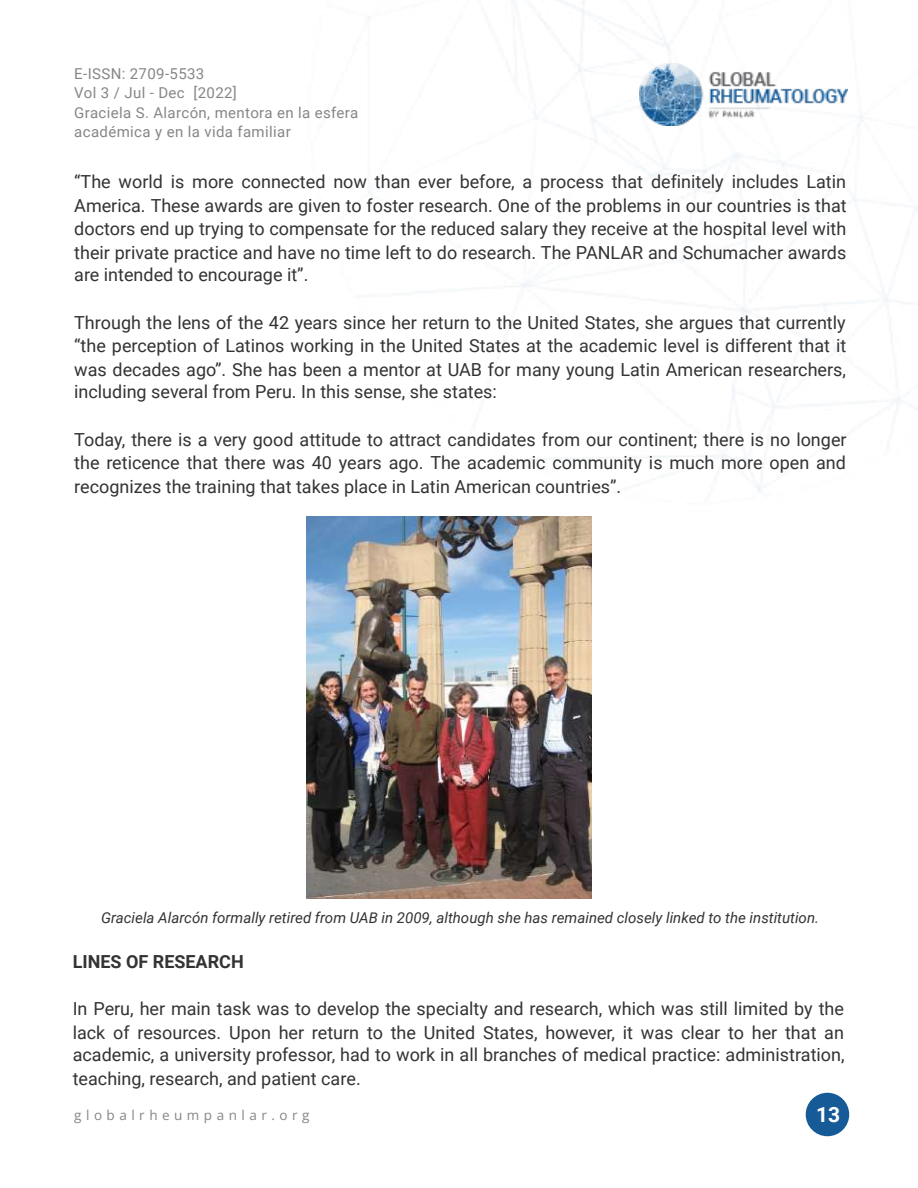
<style>
.page{position:relative;width:918px;height:1188px;background:#fff}
.page>*{position:absolute;margin:0;border:0;box-sizing:border-box;transform-origin:0 0}
.t1{font:700 21px "Roboto";color:#fff}
.t2{font:18px/23.2px "Roboto";color:#333;text-align:justify}
.t3{font:700 18px "Roboto";color:#333}
.t4{font:italic 15px "Roboto";color:#333}
.t5{font:15px/19.6px "Roboto";letter-spacing:.025em;color:#868686}
.t6{font:13.6px "Open Sans";letter-spacing:.335em;color:#868686}
</style>
<div class="page">
<img style="left:306px;top:0;width:612px;height:559px">
<img style="left:639px;top:64px;width:209px;height:61px">
<div style="left:806px;top:1093px;width:43px;height:43px;background:#165b97;border-radius:50%"></div>
<img style="left:307px;top:516px;width:285px;height:383px">
<p class="t5" style="left:74px;top:64px;width:285px">E-ISSN: 2709-5533<br>Vol 3 / Jul - Dec [2022]<br>Graciela S. Alarcón, mentora en la esfera académica y en la vida familiar</p>
<p class="t2" style="left:74px;top:171px;width:774px">“The world is more connected now than ever before, a process that definitely includes Latin America. These awards are given to foster research. One of the problems in our countries is that doctors end up trying to compensate for the reduced salary they receive at the hospital level with their private practice and have no time left to do research. The PANLAR and Schumacher awards are intended to encourage it”.</p>
<p class="t2" style="left:74px;top:312px;width:773px">Through the lens of the 42 years since her return to the United States, she argues that currently “the perception of Latinos working in the United States at the academic level is different that it was decades ago”. She has been a mentor at UAB for many young Latin American researchers, including several from Peru. In this sense, she states:</p>
<p class="t2" style="left:74px;top:429px;width:774px">Today, there is a very good attitude to attract candidates from our continent; there is no longer the reticence that there was 40 years ago. The academic community is much more open and recognizes the training that takes place in Latin American countries”.</p>
<p class="t4" style="left:101px;top:909px;width:719px">Graciela Alarcón formally retired from UAB in 2009, although she has remained closely linked to the institution.</p>
<p class="t3" style="left:73px;top:952px;width:172px">LINES OF RESEARCH</p>
<p class="t2" style="left:73px;top:997px;width:773px">In Peru, her main task was to develop the specialty and research, which was still limited by the lack of resources. Upon her return to the United States, however, it was clear to her that an academic, a university professor, had to work in all branches of medical practice: administration, teaching, research, and patient care.</p>
<p class="t6" style="left:74px;top:1105px;width:237px">globalrheumpanlar.org</p>
<p class="t1" style="left:816px;top:1103px;width:26px">13</p>
</div>
